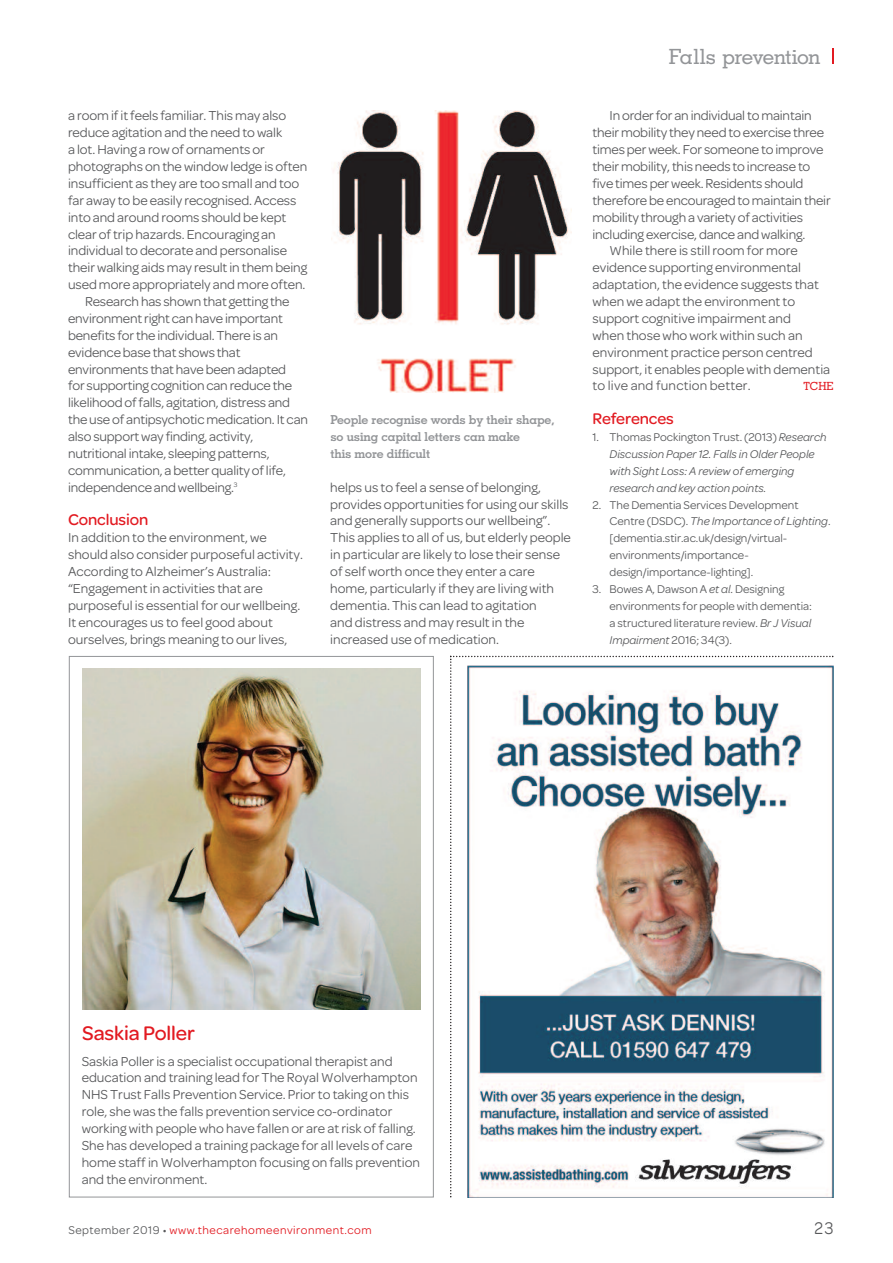
<style>
.page{position:relative;width:893px;height:1263px;background:#fff}
.page>*{position:absolute;margin:0;border:0;box-sizing:border-box;transform-origin:0 0}
.t1{font:500 21px "Geometric Slab 703 BT";letter-spacing:-.015em;color:#939598}
.t2{font:500 21px "Omnes";letter-spacing:-.005em;color:#e21a21}
.t3{font:18px "Omnes";color:#57585a;scale:.91 1}
.t4{font:500 16.5px "Omnes";letter-spacing:-.005em;color:#e21a21}
.t5{font:13.8px/17px "Omnes";color:#57585a}
.t6{font:700 12.3px/16.8px "Geometric Slab 703 BT";letter-spacing:-.01em;color:#939598}
.t7{font:12px/16.8px "Omnes";color:#57585a}
.t8{font:italic 12px/16.8px "Omnes";color:#57585a}
.t9{font:12px "Omnes";letter-spacing:.045em;color:#e21a21}
.t10{font:500 11.25px "Geometric Slab 703 BT";color:#e21a21}
.s1{font-style:normal}
.s2{font-style:italic}
.s3{color:#57585a}
</style>
<div class="page">
<svg style="left:832px;top:49px;width:1px;height:15px"></svg>
<img style="left:82px;top:668px;width:339px;height:342px">
<img style="left:331px;top:111px;width:240px;height:282px">
<img style="left:450px;top:656px;width:383px;height:541px">
<p class="t5" style="left:68px;top:107px;width:220px">a room if it feels familiar. This may also</p>
<p class="t5" style="left:68px;top:124px;width:216px">reduce agitation and the need to walk</p>
<p class="t5" style="left:68px;top:141px;width:198px">a lot. Having a row of ornaments or</p>
<p class="t5" style="left:68px;top:158px;width:241px">photographs on the window ledge is often</p>
<p class="t5" style="left:68px;top:175px;width:233px">insufficient as they are too small and too</p>
<p class="t5" style="left:68px;top:192px;width:230px">far away to be easily recognised. Access</p>
<p class="t5" style="left:68px;top:208px;width:220px">into and around rooms should be kept</p>
<p class="t5" style="left:68px;top:225px;width:209px">clear of trip hazards. Encouraging an</p>
<p class="t5" style="left:68px;top:242px;width:221px">individual to decorate and personalise</p>
<p class="t5" style="left:68px;top:259px;width:241px">their walking aids may result in them being</p>
<p class="t5" style="left:68px;top:276px;width:239px">used more appropriately and more often.</p>
<p class="t5" style="left:85px;top:293px;width:206px">Research has shown that getting the</p>
<p class="t5" style="left:68px;top:310px;width:216px">environmentright can have important</p>
<p class="t5" style="left:68px;top:327px;width:212px">benefits forthe individual.There is an</p>
<p class="t5" style="left:68px;top:343px;width:174px">evidencebase that shows that</p>
<p class="t5" style="left:68px;top:360px;width:220px">environments that havebeen adapted</p>
<p class="t5" style="left:68px;top:377px;width:226px">for supporting cognition can reduce the</p>
<p class="t5" style="left:68px;top:394px;width:224px">likelihoodoffalls, agitation,distress and</p>
<p class="t5" style="left:68px;top:411px;width:241px">the useof antipsychoticmedication. It can</p>
<p class="t5" style="left:68px;top:428px;width:187px">alsosupportway finding, activity,</p>
<p class="t5" style="left:68px;top:445px;width:203px">nutritional intake, sleepingpatterns,</p>
<p class="t5" style="left:68px;top:462px;width:219px">communication, abetterqualityoflife,</p>
<p class="t5" style="left:68px;top:478px;width:171px">independence andwellbeing.<sup>3</sup></p>
<p class="t4" style="left:68px;top:508px;width:82px">Conclusion</p>
<p class="t5" style="left:68px;top:529px;width:236px">In addition to the environment, we should also consider purposeful activity.<br>According to Alzheimer’s Australia: “Engagement in activities that are purposeful is essential for our wellbeing.<br>It encourages us to feel good about ourselves, brings meaning to our lives,</p>
<p class="t6" style="left:330px;top:413px;width:226px">People recognise words by their shape, so using capital letters can make<br>this more difficult</p>
<p class="t5" style="left:330px;top:478px;width:242px">helps us to feel a sense of belonging, provides opportunities for using our skills and generally supports our wellbeing”.<br>This applies to all of us, but elderly people in particular are likely to lose their sense of self worth once they enter a care home, particularly if they are living with dementia. This can lead to agitation<br>and distress and may result in the increased use of medication.</p>
<h1 class="t1" style="left:669px;top:49px;width:153px">Falls prevention</h1>
<p class="t5" style="left:609px;top:107px;width:204px">Inorderfor an individualtomaintain</p>
<p class="t5" style="left:592px;top:124px;width:233px">theirmobility they needtoexercise three</p>
<p class="t5" style="left:592px;top:141px;width:232px">timesperweek. For someone toimprove</p>
<p class="t5" style="left:592px;top:158px;width:219px">theirmobility,this needs toincrease to</p>
<p class="t5" style="left:592px;top:175px;width:213px">five timesperweek.Residents should</p>
<p class="t5" style="left:592px;top:192px;width:240px">thereforebe encouragedtomaintain their</p>
<p class="t5" style="left:592px;top:208px;width:212px">mobility through a varietyof activities</p>
<p class="t5" style="left:592px;top:225px;width:214px">including exercise,dance andwalking.</p>
<p class="t5" style="left:609px;top:242px;width:190px">While there is still room for more</p>
<p class="t5" style="left:592px;top:259px;width:210px">evidence supporting environmental</p>
<p class="t5" style="left:592px;top:276px;width:228px">adaptation, the evidence suggests that</p>
<p class="t5" style="left:592px;top:293px;width:204px">when we adapt the environment to</p>
<p class="t5" style="left:592px;top:310px;width:200px">support cognitive impairment and</p>
<p class="t5" style="left:592px;top:327px;width:212px">when those who work within such an</p>
<p class="t5" style="left:592px;top:343px;width:222px">environment practice person centred</p>
<p class="t5" style="left:592px;top:360px;width:239px">support, it enables people with dementia</p>
<p class="t5" style="left:592px;top:377px;width:160px">to live and function better.</p>
<p class="t10" style="left:803px;top:382px;width:32px">TCHE</p>
<p class="t4" style="left:592px;top:407px;width:83px">References</p>
<p class="t8" style="left:609px;top:428px;width:219px;text-indent:-17px"><span class="s1">1. Thomas Pockington Trust. (2013)</span> Research Discussion Paper 12. Falls in Older People with Sight Loss: A review of emerging research and key action points.</p>
<p class="t7" style="left:609px;top:496px;width:223px;text-indent:-17px">2. The Dementia Services Development Centre (DSDC). <span class="s2">The Importance of Lighting</span>. [dementia.stir.ac.uk/design/virtual&shy;environments/importance&shy;design/importance-lighting].</p>
<p class="t7" style="left:609px;top:580px;width:204px;text-indent:-17px">3. Bowes A, Dawson A <span class="s2">et al</span>. Designing environments for people with dementia: a structured literature review. <span class="s2">Br J Visual Impairment</span> 2016; 34(3).</p>
<h1 class="t2" style="left:82px;top:1018px;width:114px">Saskia Poller</h1>
<p class="t5" style="left:82px;top:1052px;width:340px">Saskia Poller is a specialist occupational therapist and education and training lead for The Royal Wolverhampton NHS Trust Falls Prevention Service. Prior to taking on this role, she was the falls prevention service co-ordinator working with people who have fallen or are at risk of falling.<br>She has developed a training package for all levels of care home staff in Wolverhampton focusing on falls prevention and the environment.</p>
<p class="t9" style="left:68px;top:1223px;width:305px"><span class="s3">September 2019 •</span> www.thecarehomeenvironment.com</p>
<h2 class="t3" style="left:814px;top:1217px;width:22px">23</h2>
</div>
